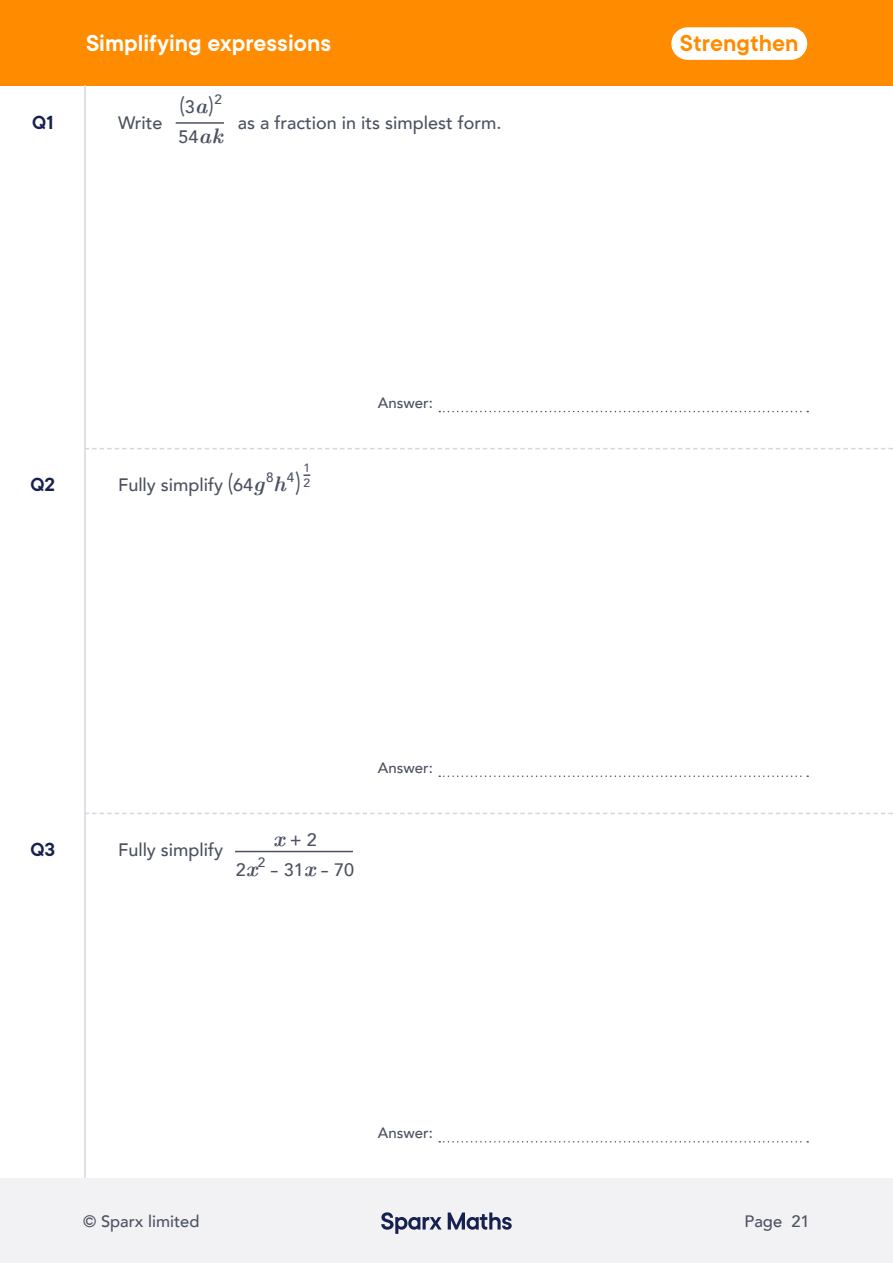
<style>
.page{position:relative;width:893px;height:1263px;background:#fff}
.page>*{position:absolute;margin:0;border:0;box-sizing:border-box;transform-origin:0 0}
.t1{font:600 25.5px "TT Commons";color:#fff}
.t2{font:600 25.5px "TT Commons";color:#ff8c00}
.t3{font:500 23.4px "Avenir";color:#4d5261;scale:.77 1}
.t4{font:600 21px "TT Commons";color:#17214f}
.t5{font:500 18px/30px "Avenir";color:#4d5261;text-align:center}
.t6{font:500 16.5px "Avenir";color:#4d5261}
.t7{font:500 15px "Avenir";color:#4d5261}
.t8{font:500 12px/15px "Avenir";color:#4d5261}
.s1{font-size:18px}
.s2{font-family:"CMU Serif";font-weight:700;font-style:italic;font-size:21px}
.s3{font-size:25.2px}
.s4{font-size:27px}
</style>
<div class="page">
<div style="left:0;top:1178px;width:893px;height:85px;background:#f2f2f5"></div>
<svg style="left:381px;top:1212px;width:61px;height:22px"></svg>
<svg style="left:448px;top:1212px;width:64px;height:18px"></svg>
<div style="left:0;top:0;width:893px;height:85px;background:#ff8c00"></div>
<div style="left:671px;top:27px;width:136px;height:33px;background:#fff;border-radius:16px"></div>
<hr style="left:84px;top:85px;width:2px;height:1093px;background:#d4d6e0">
<svg style="left:86px;top:448px;width:807px;height:1px"></svg>
<svg style="left:86px;top:813px;width:807px;height:1px"></svg>
<hr style="left:176px;top:122px;width:48px;height:2px;background:#4d5261">
<svg style="left:303px;top:474px;width:7px;height:2px"></svg>
<hr style="left:235px;top:851px;width:118px;height:1px;background:#4d5261">
<svg style="left:439px;top:775px;width:369px;height:2px"></svg>
<svg style="left:439px;top:411px;width:369px;height:1px"></svg>
<svg style="left:439px;top:1141px;width:369px;height:1px"></svg>
<p class="t4" style="left:32px;top:111px;width:23px">Q1</p>
<h1 class="t1" style="left:86px;top:29px;width:247px">Simplifying expressions</h1>
<h1 class="t2" style="left:680px;top:29px;width:120px">Strengthen</h1>
<p class="t3" style="left:180px;top:85px;width:56px">(<span class="s1">3</span><span class="s2">a</span>)<sup>2</sup></p>
<p class="t5" style="left:179px;top:121px;width:46px">54<span class="s2">ak</span></p>
<p class="t5" style="left:118px;top:107px;width:46px">Write</p>
<p class="t5" style="left:238px;top:107px;width:265px">as a fraction in its simplest form.</p>
<p class="t4" style="left:31px;top:473px;width:26px">Q2</p>
<p class="t8" style="left:303px;top:460px;width:8px">1<br>2</p>
<p class="t5" style="left:118px;top:469px;width:184px">Fully simplify <span class="s3">(</span>64<span class="s2">g</span><sup>8</sup><span class="s2">h</span><sup>4</sup><span class="s4">)</span></p>
<p class="t7" style="left:378px;top:390px;width:57px">Answer:</p>
<p class="t4" style="left:30px;top:838px;width:26px">Q3</p>
<p class="t5" style="left:118px;top:834px;width:107px">Fully simplify</p>
<p class="t5" style="left:236px;top:824px;width:120px"><span class="s2">x</span> + 2<br>2<span class="s2">x</span><sup>2</sup> - 31<span class="s2">x</span> - 70</p>
<p class="t7" style="left:378px;top:755px;width:57px">Answer:</p>
<p class="t7" style="left:378px;top:1120px;width:57px">Answer:</p>
<p class="t6" style="left:83px;top:1206px;width:118px">© Sparx limited</p>
<p class="t6" style="left:745px;top:1206px;width:67px">Page 21</p>
</div>
